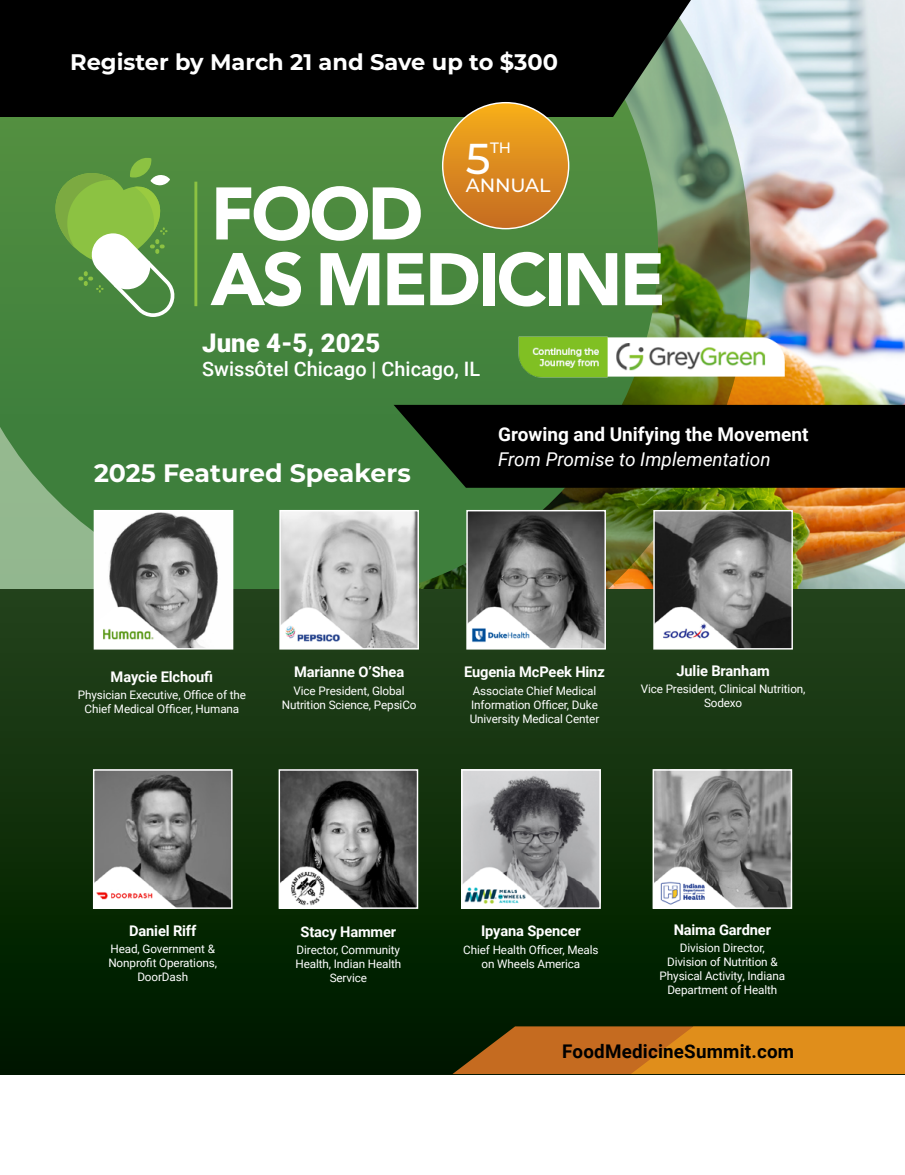
<style>
.page{position:relative;width:905px;height:1175px;background:#fff}
.page>*{position:absolute;margin:0;border:0;box-sizing:border-box;transform-origin:0 0}
.t1{font:500 43.05px "Montserrat";color:#fff}
.t2{font:900 25.65px "Roboto";color:#fff}
.t3{font:700 25.2px "Montserrat";color:#fff}
.t4{font:700 22.5px "Montserrat";color:#fff}
.t5{font:500 19.95px "Roboto";color:#fff}
.t6{font:500 19.2px "Montserrat";letter-spacing:-.01em;color:#fff}
.t7{font:700 19.05px "Roboto";color:#fff}
.t8{font:italic 19.05px "Roboto";color:#fff}
.t9{font:700 18.75px "Roboto";letter-spacing:.01em;color:#000}
.t10{font:500 15px "Montserrat";color:#fff}
.t11{font:700 14.7px "Roboto";letter-spacing:-.01em;color:#fff}
.t12{font:11.7px/14.1px "Roboto";letter-spacing:-.01em;color:#fff;text-align:center}
</style>
<div class="page">
<img style="left:750px;top:0;width:154px;height:590px">
<svg style="left:658px;top:0;width:92px;height:510px;background:#83996e"></svg>
<svg style="left:0;top:117px;width:658px;height:473px;background:#4b8641"></svg>
<div style="left:0;top:590px;width:904px;height:484px;background:linear-gradient(to bottom,#26461d,#001900)"></div>
<img style="left:96px;top:512px;width:135px;height:135px">
<img style="left:95px;top:771px;width:135px;height:135px">
<div style="left:93px;top:769px;width:139px;height:139px;border:1px solid #fff"></div>
<img style="left:281px;top:512px;width:136px;height:135px">
<div style="left:279px;top:510px;width:140px;height:139px;border:1px solid #fff"></div>
<img style="left:280px;top:771px;width:136px;height:135px">
<div style="left:278px;top:769px;width:140px;height:139px;border:1px solid #fff"></div>
<img style="left:468px;top:512px;width:136px;height:135px">
<div style="left:466px;top:510px;width:140px;height:139px;border:1px solid #fff"></div>
<img style="left:463px;top:771px;width:136px;height:135px">
<div style="left:461px;top:769px;width:140px;height:139px;border:1px solid #fff"></div>
<img style="left:655px;top:512px;width:136px;height:135px">
<div style="left:653px;top:510px;width:140px;height:139px;border:1px solid #fff"></div>
<img style="left:654px;top:771px;width:136px;height:135px">
<div style="left:652px;top:769px;width:140px;height:139px;border:1px solid #fff"></div>
<svg style="left:393px;top:405px;width:511px;height:83px;background:#040904"></svg>
<svg style="left:216px;top:186px;width:205px;height:55px"></svg>
<svg style="left:320px;top:253px;width:59px;height:52px"></svg>
<svg style="left:387px;top:253px;width:37px;height:52px"></svg>
<svg style="left:430px;top:253px;width:48px;height:52px"></svg>
<div style="left:483px;top:253px;width:11px;height:52px;background:#fff"></div>
<svg style="left:499px;top:252px;width:47px;height:54px"></svg>
<div style="left:549px;top:253px;width:11px;height:52px;background:#fff"></div>
<svg style="left:568px;top:253px;width:49px;height:52px"></svg>
<svg style="left:625px;top:253px;width:37px;height:52px"></svg>
<svg style="left:210px;top:252px;width:91px;height:54px"></svg>
<hr style="left:194px;top:182px;width:3px;height:124px;background:#8cc242">
<svg style="left:52px;top:158px;width:124px;height:159px;background:#79ab5b"></svg>
<svg style="left:452px;top:1026px;width:452px;height:48px;background:#c4771a"></svg>
<img style="left:510px;top:327px;width:284px;height:59px">
<div style="left:0;top:0;width:691px;height:117px;background:#000"></div>
<svg style="left:442px;top:103px;width:126px;height:126px;background:#dd8e24"></svg>
<h3 class="t4" style="left:70px;top:45px;width:489px">Register by March 21 and Save up to $300</h3>
<h1 class="t1" style="left:466px;top:128px;width:26px">5</h1>
<p class="t10" style="left:490px;top:137px;width:22px">TH</p>
<h3 class="t6" style="left:466px;top:172px;width:86px">ANNUAL</h3>
<h2 class="t2" style="left:202px;top:325px;width:180px">June 4-5, 2025</h2>
<h3 class="t5" style="left:202px;top:354px;width:279px">SwissÔtel Chicago | Chicago, IL</h3>
<h3 class="t3" style="left:94px;top:455px;width:318px">2025 Featured Speakers</h3>
<h3 class="t7" style="left:498px;top:420px;width:312px">Growing and Unifying the Movement</h3>
<h3 class="t8" style="left:498px;top:446px;width:274px">From Promise to Implementation</h3>
<p class="t11" style="left:111px;top:666px;width:104px">Maycie Elchoufi</p>
<p class="t12" style="left:78px;top:687px;width:170px">Physician Executive, Office of the<br>Chief Medical Officer, Humana</p>
<p class="t11" style="left:294px;top:662px;width:112px">Marianne O’Shea</p>
<p class="t12" style="left:282px;top:683px;width:136px">Vice President, Global<br>Nutrition Science, PepsiCo</p>
<p class="t11" style="left:464px;top:662px;width:142px">Eugenia McPeek Hinz</p>
<p class="t12" style="left:469px;top:683px;width:131px;text-align:left">Associate Chief Medical<br>Information Officer, Duke<br>University Medical Center</p>
<p class="t11" style="left:676px;top:660px;width:95px">Julie Branham</p>
<p class="t12" style="left:640px;top:681px;width:166px">Vice President, Clinical Nutrition,<br>Sodexo</p>
<p class="t11" style="left:129px;top:920px;width:69px">Daniel Riff</p>
<p class="t12" style="left:108px;top:941px;width:110px">Head, Government &amp;<br>Nonprofit Operations,<br>DoorDash</p>
<p class="t11" style="left:300px;top:921px;width:97px">Stacy Hammer</p>
<p class="t12" style="left:295px;top:942px;width:107px">Director, Community<br>Health, Indian Health<br>Service</p>
<p class="t11" style="left:481px;top:921px;width:101px">Ipyana Spencer</p>
<p class="t12" style="left:463px;top:942px;width:137px">Chief Health Officer, Meals on Wheels America</p>
<p class="t11" style="left:673px;top:919px;width:99px">Naima Gardner</p>
<p class="t12" style="left:659px;top:940px;width:127px">Division Director,<br>Division of Nutrition &amp;<br>Physical Activity, Indiana<br>Department of Health</p>
<h3 class="t9" style="left:562px;top:1038px;width:233px">FoodMedicineSummit.com</h3>
</div>
